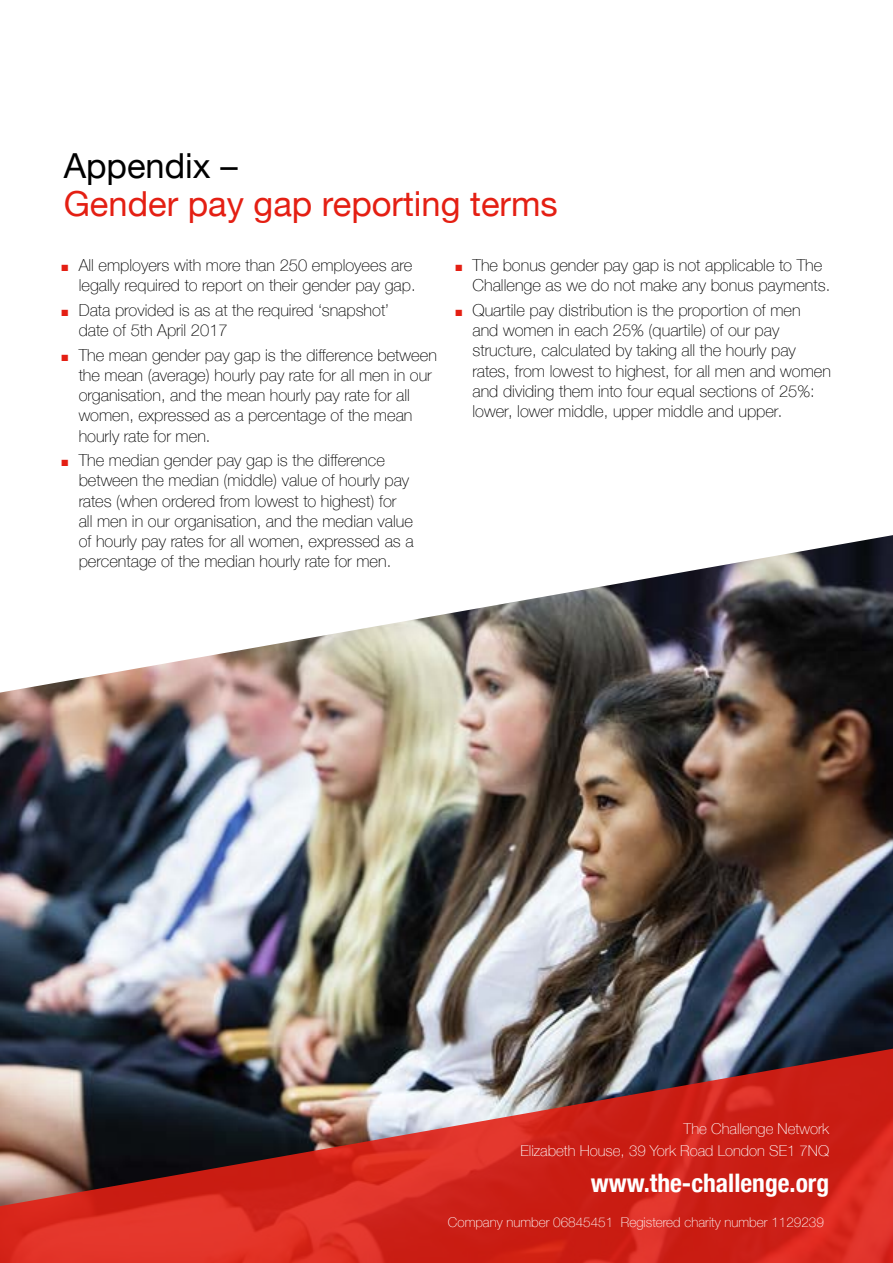
<style>
.page{position:relative;width:893px;height:1263px;background:#fff}
.page>*{position:absolute;margin:0;border:0;box-sizing:border-box;transform-origin:0 0}
.t1{font:34.5px "Helvetica Neue";color:#e41f13}
.t2{font:34.5px "Helvetica Neue";color:#000}
.t3{font:700 condensed 25.5px "Helvetica Neue";color:#fff}
.t4{font:100 16.5px/20.2px "Helvetica Neue";color:#000}
.t5{font:100 15px/22.5px "Helvetica Neue";color:#fff;text-align:right}
.t6{font:100 13.5px "Helvetica Neue";color:#fff}
.s1{color:#e41f13}
</style>
<div class="page">
<img style="left:0;top:699px;width:893px;height:350px">
<img style="left:0;top:535px;width:893px;height:164px">
<svg style="left:0;top:1049px;width:893px;height:214px;background:#a93c37"></svg>
<h1 class="t2" style="left:64px;top:141px;width:175px">Appendix –</h1>
<h1 class="t1" style="left:64px;top:179px;width:495px">Gender pay gap reporting terms</h1>
<p class="t4" style="left:62px;top:254px;width:355px;text-align:right"><span class="s1">■</span> All employers with more than 250 employees are legally required to report on their gender pay gap.</p>
<p class="t4" style="left:79px;top:299px;width:312px;text-indent:-17px"><span class="s1">■</span> Data provided is as at the required ‘snapshot’ date of 5th April 2017</p>
<p class="t4" style="left:79px;top:344px;width:360px;text-indent:-17px"><span class="s1">■</span> The mean gender pay gap is the difference between the mean (average) hourly pay rate for all men in our organisation, and the mean hourly pay rate for all women, expressed as a percentage of the mean hourly rate for men.</p>
<p class="t4" style="left:79px;top:449px;width:336px;text-indent:-17px"><span class="s1">■</span> The median gender pay gap is the difference between the median (middle) value of hourly pay rates (when ordered from lowest to highest) for all men in our organisation, and the median value of hourly pay rates for all women, expressed as a percentage of the median hourly rate for men.</p>
<p class="t4" style="left:472px;top:254px;width:359px;text-indent:-17px"><span class="s1">■</span> The bonus gender pay gap is not applicable to The<br>Challenge as we do not make any bonus payments.</p>
<p class="t4" style="left:472px;top:299px;width:360px;text-indent:-17px"><span class="s1">■</span> Quartile pay distribution is the proportion of men<br>and women in each 25% (quartile) of our pay structure, calculated by taking all the hourly pay rates, from lowest to highest, for all men and women and dividing them into four equal sections of 25%: lower, lower middle, upper middle and upper.</p>
<p class="t5" style="left:520px;top:1116px;width:310px">The Challenge Network<br>Elizabeth House, 39 York Road London SE1 7NQ</p>
<h2 class="t3" style="left:591px;top:1161px;width:240px">www.the-challenge.org</h2>
<p class="t6" style="left:448px;top:1212px;width:377px">Company number 06845451 Registered charity number 1129239</p>
</div>
